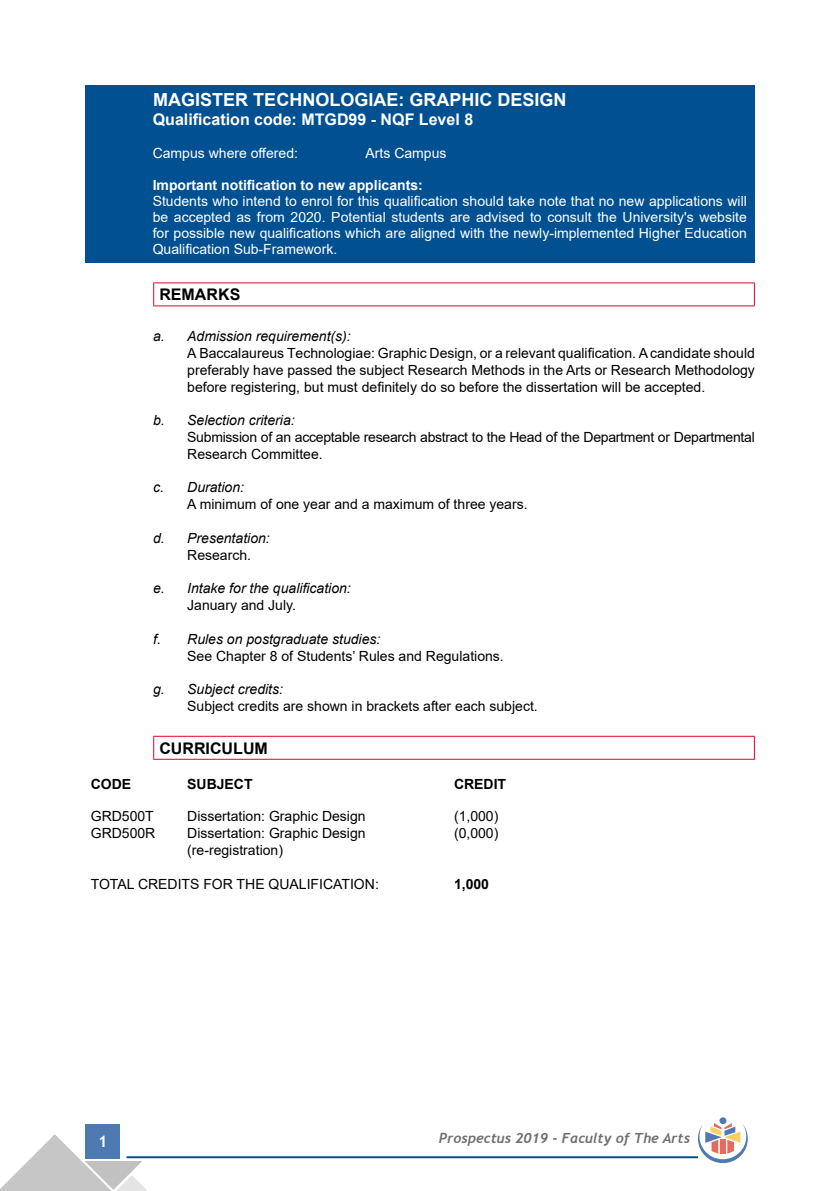
<style>
.page{position:relative;width:840px;height:1191px;background:#fff}
.page>*{position:absolute;margin:0;border:0;box-sizing:border-box;transform-origin:0 0}
.t1{font:700 18px "Arial";color:#fff}
.t2{font:700 16px "Arial";color:#fff}
.t3{font:700 16px "Arial";color:#000}
.t4{font:700 16px "Trebuchet MS";color:#fff}
.t5{font:14px/16.8px "Arial";color:#000;text-align:justify}
.t6{font:14px/16px "Arial";color:#fff;text-align:justify}
.t7{font:italic 14px "Arial";color:#000}
.t8{font:14px/16.8px "Arial";letter-spacing:-.02em;color:#000}
.t9{font:700 14px "Arial";color:#fff}
.t10{font:italic 700 14px "Trebuchet";color:#706f6f}
.t11{font:700 14px "Arial";color:#000}
</style>
<div class="page">
<div style="left:86px;top:1124px;width:34px;height:34px;background:#4c7ab1"></div>
<hr style="left:126px;top:1156px;width:571px;height:2px;background:#005092">
<svg style="left:0;top:1134px;width:148px;height:57px"></svg>
<div style="left:719px;top:1117px;width:7px;height:7px;background:#4c7ab1;border-radius:50%"></div>
<svg style="left:697px;top:1123px;width:50px;height:40px"></svg>
<div style="left:85px;top:85px;width:669px;height:177px;background:#005092"></div>
<hr style="left:153px;top:282px;width:601px;height:1px;background:#dd052b">
<svg style="left:153px;top:283px;width:1px;height:22px"></svg>
<svg style="left:753px;top:283px;width:1px;height:22px"></svg>
<hr style="left:153px;top:305px;width:601px;height:1px;background:#dd052b">
<hr style="left:153px;top:736px;width:601px;height:1px;background:#dd052b">
<svg style="left:153px;top:737px;width:1px;height:21px"></svg>
<svg style="left:753px;top:737px;width:1px;height:21px"></svg>
<hr style="left:153px;top:758px;width:601px;height:1px;background:#dd052b">
<p class="t1" style="left:153px;top:87px;width:415px">MAGISTER TECHNOLOGIAE: GRAPHIC DESIGN</p>
<p class="t2" style="left:153px;top:109px;width:322px">Qualification code: MTGD99 - NQF Level 8</p>
<p class="t6" style="left:153px;top:145px;width:147px">Campus where offered:</p>
<p class="t6" style="left:365px;top:145px;width:82px">Arts Campus</p>
<p class="t9" style="left:153px;top:176px;width:271px">Important notification to new applicants:</p>
<p class="t6" style="left:153px;top:193px;width:595px">Students who intend to enrol for this qualification should take note that no new applications will be accepted as from 2020. Potential students are advised to consult the University's website for possible new qualifications which are aligned with the newly-implemented Higher Education Qualification Sub-Framework.</p>
<p class="t3" style="left:159px;top:283px;width:82px">REMARKS</p>
<p class="t7" style="left:153px;top:327px;width:199px">a. Admission requirement(s):</p>
<p class="t5" style="left:187px;top:345px;width:569px">A Baccalaureus Technologiae: Graphic Design, or a relevant qualification. A candidate should preferably have passed the subject Research Methods in the Arts or Research Methodology before registering, but must definitely do so before the dissertation will be accepted.</p>
<p class="t7" style="left:153px;top:411px;width:143px">b. Selection criteria:</p>
<p class="t8" style="left:187px;top:429px;width:568px">Submission of an acceptable research abstract to the Head of the Department or Departmental<br>Research Committee.</p>
<p class="t7" style="left:153px;top:478px;width:92px">c. Duration:</p>
<p class="t5" style="left:187px;top:496px;width:342px">A minimum of one year and a maximum of three years.</p>
<p class="t7" style="left:153px;top:529px;width:118px">d. Presentation:</p>
<p class="t5" style="left:187px;top:546px;width:65px">Research.</p>
<p class="t7" style="left:153px;top:579px;width:199px">e. Intake for the qualification:</p>
<p class="t5" style="left:187px;top:597px;width:110px">January and July.</p>
<p class="t7" style="left:153px;top:630px;width:229px">f. Rules on postgraduate studies:</p>
<p class="t5" style="left:187px;top:647px;width:318px">See Chapter 8 of Students’ Rules and Regulations.</p>
<p class="t7" style="left:153px;top:680px;width:131px">g. Subject credits:</p>
<p class="t5" style="left:187px;top:697px;width:352px">Subject credits are shown in brackets after each subject.</p>
<p class="t3" style="left:159px;top:736px;width:110px">CURRICULUM</p>
<p class="t11" style="left:91px;top:774px;width:42px">CODE</p>
<p class="t11" style="left:187px;top:774px;width:67px">SUBJECT</p>
<p class="t11" style="left:454px;top:774px;width:54px">CREDIT</p>
<p class="t5" style="left:91px;top:808px;width:65px">GRD500T</p>
<p class="t5" style="left:187px;top:808px;width:180px">Dissertation: Graphic Design</p>
<p class="t5" style="left:454px;top:808px;width:46px">(1,000)</p>
<p class="t5" style="left:91px;top:824px;width:66px">GRD500R</p>
<p class="t5" style="left:187px;top:824px;width:180px">Dissertation: Graphic Design</p>
<p class="t5" style="left:454px;top:824px;width:46px">(0,000)</p>
<p class="t5" style="left:187px;top:841px;width:97px">(re-registration)</p>
<p class="t5" style="left:91px;top:875px;width:289px">TOTAL CREDITS FOR THE QUALIFICATION:</p>
<p class="t11" style="left:454px;top:874px;width:37px">1,000</p>
<p class="t4" style="left:98px;top:1131px;width:11px">1</p>
<p class="t10" style="left:438px;top:1129px;width:252px">Prospectus 2019 - Faculty of The Arts</p>
</div>
